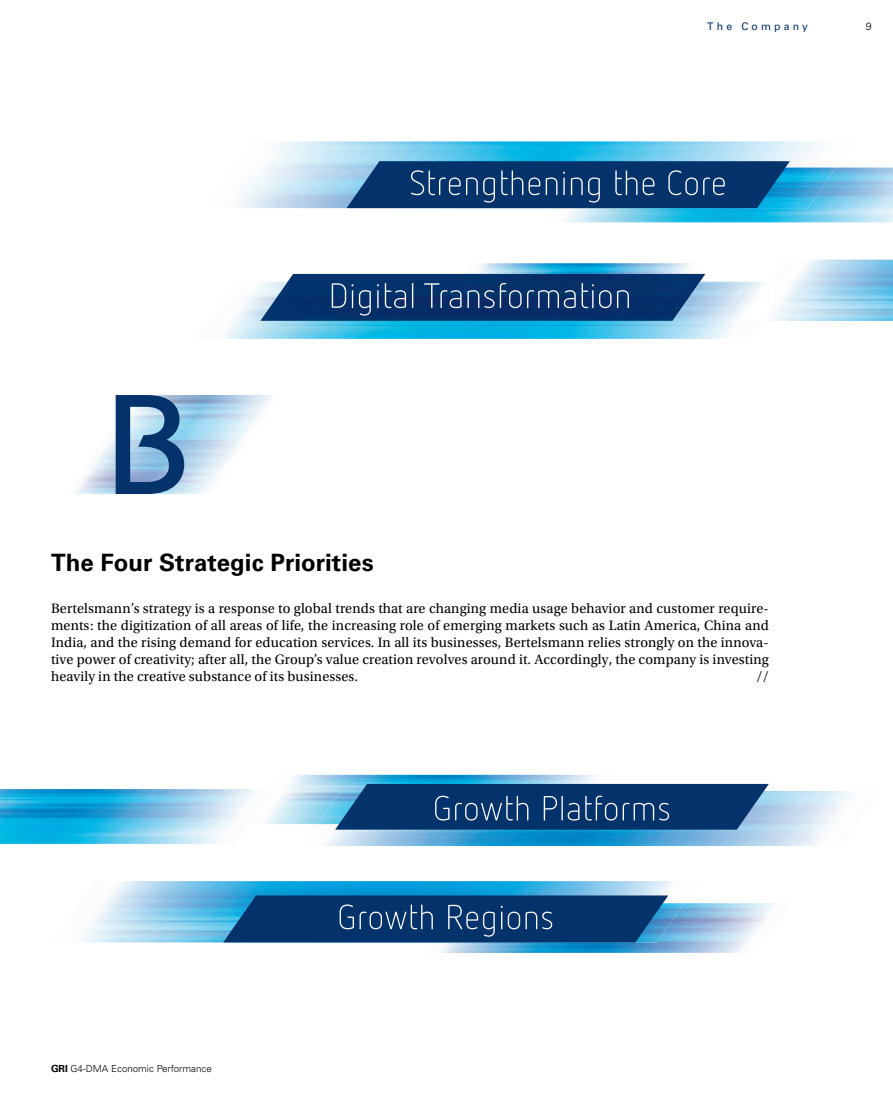
<style>
.page{position:relative;width:893px;height:1106px;background:#fff}
.page>*{position:absolute;margin:0;border:0;box-sizing:border-box;transform-origin:0 0}
.t1{font:700 24px "Univers";color:#000}
.t2{font:14.25px/17px "Utopia Std";letter-spacing:.01em;color:#000;text-align:justify}
.t3{font:10.5px "Univers";letter-spacing:.3em;color:#002e63}
.t4{font:300 10.5px "Univers";color:#000}
.t5{font:300 9.75px "Univers";color:#000}
.s1{font-weight:700}
</style>
<div class="page">
<img style="left:0;top:789px;width:248px;height:55px">
<img style="left:465px;top:263px;width:236px;height:11px">
<img style="left:788px;top:260px;width:105px;height:61px">
<img style="left:223px;top:282px;width:518px;height:57px">
<img style="left:547px;top:167px;width:346px;height:55px">
<img style="left:237px;top:141px;width:617px;height:67px">
<img style="left:790px;top:167px;width:46px;height:41px">
<img style="left:273px;top:774px;width:339px;height:50px">
<img style="left:302px;top:791px;width:549px;height:55px">
<img style="left:317px;top:791px;width:18px;height:33px">
<img style="left:425px;top:903px;width:348px;height:49px">
<img style="left:83px;top:881px;width:617px;height:61px">
<img style="left:668px;top:903px;width:16px;height:39px">
<svg style="left:335px;top:784px;width:434px;height:45px;background:#18457a"></svg>
<svg style="left:223px;top:895px;width:445px;height:47px;background:#114379"></svg>
<svg style="left:347px;top:161px;width:443px;height:47px;background:#17477c"></svg>
<img style="left:75px;top:395px;width:198px;height:99px">
<svg style="left:116px;top:395px;width:68px;height:99px;background:#4c75a1"></svg>
<svg style="left:260px;top:274px;width:445px;height:47px;background:#224a7d"></svg>
<p class="t3" style="left:707px;top:20px;width:102px">The Company</p>
<p class="t4" style="left:866px;top:20px;width:7px">9</p>
<h1 class="t1" style="left:51px;top:548px;width:324px">The Four Strategic Priorities</h1>
<p class="t2" style="left:51px;top:599px;width:719px">Bertelsmann’s strategy is a response to global trends that are changing media usage behavior and customer require&shy;ments: the digitization of all areas of life, the increasing role of emerging markets such as Latin America, China and India, and the rising demand for education services. In all its businesses, Bertelsmann relies strongly on the innova&shy;tive power of creativity; after all, the Group’s value creation revolves around it. Accordingly, the company is investing heavily in the creative substance of its businesses.</p>
<p class="t2" style="left:757px;top:668px;width:14px">//</p>
<p class="t5" style="left:51px;top:1062px;width:162px"><span class="s1">GRI</span> G4-DMA Economic Performance</p>
</div>
